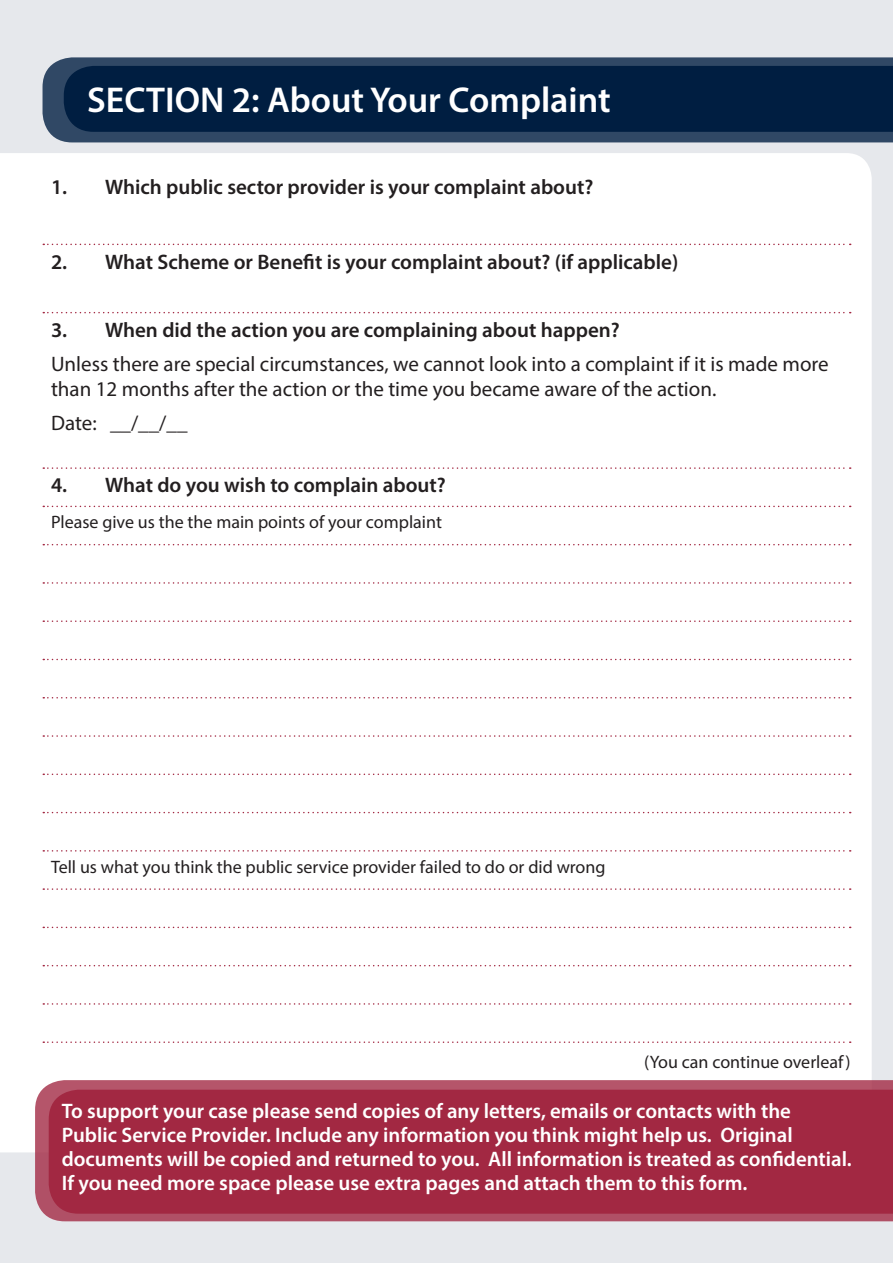
<style>
.page{position:relative;width:893px;height:1263px;background:#e6e8ec}
.page>*{position:absolute;margin:0;border:0;box-sizing:border-box;transform-origin:0 0}
.SEctionHead{font:600 36px "Myriad Pro";color:#fff}
.Info_Text{font:600 21px/24px "Myriad Pro";color:#fff}
.t1{font:600 21px "Myriad Pro";color:#231f20}
.t2{font:21px/25.2px "Myriad Pro";color:#231f20}
.t3{font:18px "Myriad Pro";color:#231f20}
</style>
<div class="page">
<div style="left:0;top:153px;width:872px;height:999px;background:#fff"></div>
<div style="left:43px;top:57px;width:850px;height:85px;background:#304865"></div>
<div style="left:64px;top:66px;width:829px;height:66px;background:#001e41"></div>
<svg style="left:43px;top:244px;width:808px;height:1px"></svg>
<svg style="left:43px;top:312px;width:808px;height:1px"></svg>
<svg style="left:43px;top:467px;width:808px;height:2px;background:#edd7dc"></svg>
<svg style="left:43px;top:506px;width:808px;height:1px"></svg>
<svg style="left:43px;top:544px;width:808px;height:1px"></svg>
<svg style="left:43px;top:582px;width:808px;height:2px;background:#edd7dc"></svg>
<svg style="left:43px;top:620px;width:808px;height:2px;background:#edd7dc"></svg>
<svg style="left:43px;top:659px;width:808px;height:1px"></svg>
<svg style="left:43px;top:697px;width:808px;height:1px"></svg>
<svg style="left:43px;top:735px;width:808px;height:2px;background:#edd7dc"></svg>
<svg style="left:43px;top:773px;width:808px;height:2px;background:#edd7dc"></svg>
<svg style="left:43px;top:812px;width:808px;height:1px"></svg>
<svg style="left:43px;top:850px;width:808px;height:1px"></svg>
<svg style="left:43px;top:888px;width:808px;height:2px;background:#edd7dc"></svg>
<svg style="left:43px;top:927px;width:808px;height:1px"></svg>
<svg style="left:43px;top:965px;width:808px;height:1px"></svg>
<svg style="left:43px;top:1003px;width:808px;height:2px;background:#edd7dc"></svg>
<svg style="left:43px;top:1041px;width:808px;height:2px;background:#edd7dc"></svg>
<svg style="left:35px;top:1080px;width:858px;height:141px;background:#b4576c"></svg>
<div style="left:49px;top:1090px;width:844px;height:124px;background:#a22842"></div>
<p class="SEctionHead" style="left:87px;top:77px;width:525px">SECTION 2: About Your Complaint</p>
<p class="t1" style="left:51px;top:174px;width:544px">1. Which public sector provider is your complaint about?</p>
<p class="t1" style="left:51px;top:248px;width:629px">2. What Scheme or Benefit is your complaint about? (if applicable)</p>
<p class="t1" style="left:51px;top:316px;width:570px">3. When did the action you are complaining about happen?</p>
<p class="t2" style="left:51px;top:351px;width:779px">Unless there are special circumstances, we cannot look into a complaint if it is made more than 12 months after the action or the time you became aware of the action.</p>
<p class="t2" style="left:51px;top:409px;width:138px">Date: __/__/__</p>
<p class="t1" style="left:51px;top:472px;width:396px">4. What do you wish to complain about?</p>
<p class="t3" style="left:51px;top:511px;width:393px">Please give us the the main points of your complaint</p>
<p class="t3" style="left:51px;top:856px;width:556px">Tell us what you think the public service provider failed to do or did wrong</p>
<p class="t3" style="left:644px;top:1051px;width:208px">(You can continue overleaf)</p>
<p class="Info_Text" style="left:62px;top:1098px;width:791px">To support your case please send copies of any letters, emails or contacts with the<br>Public Service Provider. Include any information you think might help us. Original documents will be copied and returned to you. All information is treated as confidential.<br>If you need more space please use extra pages and attach them to this form.</p>
</div>
